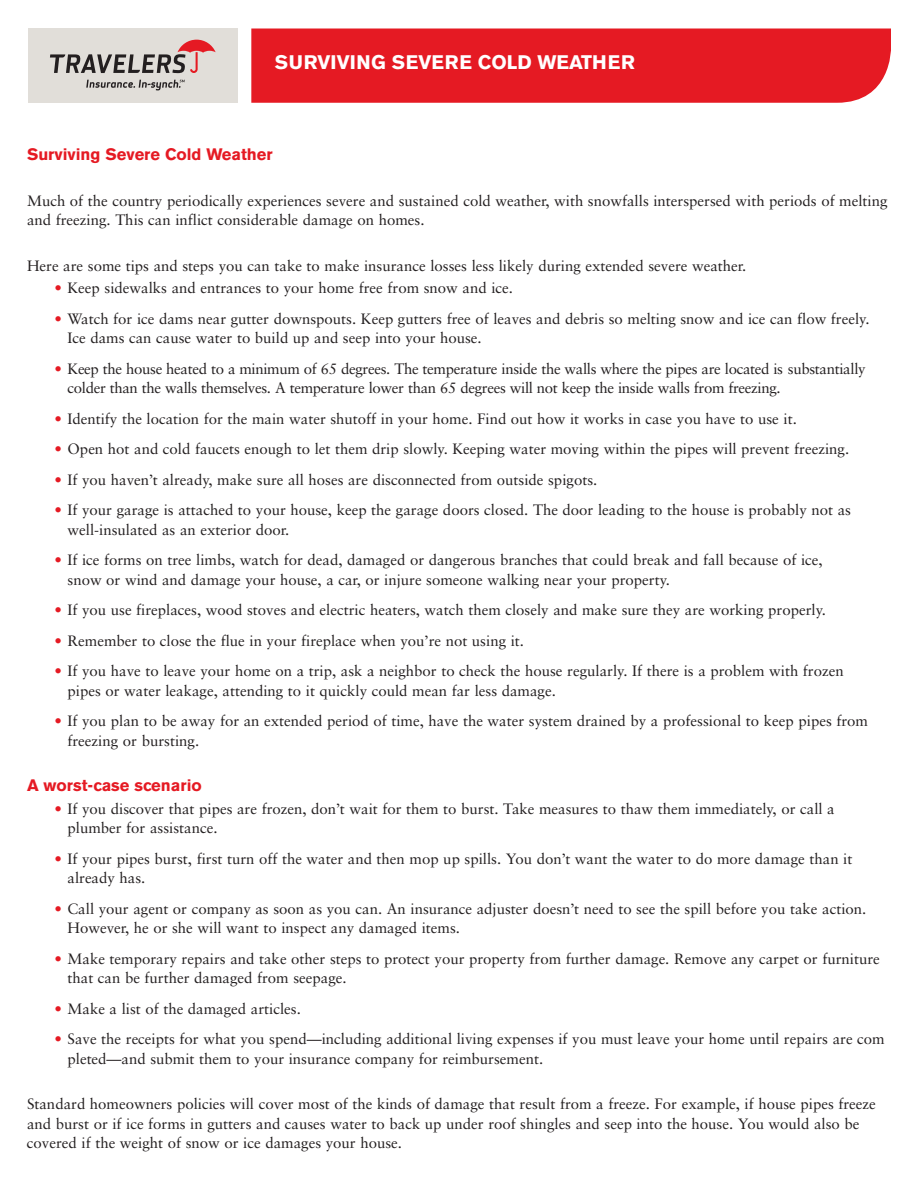
<style>
.page{position:relative;width:918px;height:1188px;background:#fff}
.page>*{position:absolute;margin:0;border:0;box-sizing:border-box;transform-origin:0 0}
.t1{font:700 19.5px "Akzidenz Grotesk BE";color:#fff}
.t2{font:700 16.5px "Akzidenz Grotesk BE";color:#e51a23}
.t3{font:15px/19.5px "Sabon";color:#231f20}
.t4{font:15px/19.5px "Sabon";letter-spacing:-.02em;color:#231f20}
.s1{color:#e51a23}
</style>
<div class="page">
<div style="left:251px;top:28px;width:640px;height:75px;background:#e51a23"></div>
<div style="left:28px;top:29px;width:210px;height:74px;background:#e1ded9"></div>
<svg style="left:50px;top:40px;width:166px;height:33px"></svg>
<svg style="left:86px;top:80px;width:99px;height:10px"></svg>
<h1 class="t1" style="left:275px;top:55px;width:362px">SURVIVING SEVERE COLD WEATHER</h1>
<p class="t2" style="left:27px;top:148px;width:247px">Surviving Severe Cold Weather</p>
<p class="t3" style="left:27px;top:192px;width:862px">Much of the country periodically experiences severe and sustained cold weather, with snowfalls interspersed with periods of melting and freezing. This can inflict considerable damage on homes.</p>
<p class="t3" style="left:27px;top:257px;width:721px">Here are some tips and steps you can take to make insurance losses less likely during extended severe weather.</p>
<p class="t3" style="left:55px;top:280px;width:460px"><span class="s1">•</span> Keep sidewalks and entrances to your home free from snow and ice.</p>
<p class="t3" style="left:68px;top:310px;width:804px;text-indent:-13px"><span class="s1">•</span> Watch for ice dams near gutter downspouts. Keep gutters free of leaves and debris so melting snow and ice can flow freely.<br>Ice dams can cause water to build up and seep into your house.</p>
<p class="t4" style="left:68px;top:360px;width:800px;text-indent:-13px"><span class="s1">•</span> Keep the house heated to a minimum of 65 degrees. The temperature inside the walls where the pipes are located is substantially colder than the walls themselves. A temperature lower than 65 degrees will not keep the inside walls from freezing.</p>
<p class="t3" style="left:55px;top:410px;width:744px"><span class="s1">•</span> Identify the location for the main water shutoff in your home. Find out how it works in case you have to use it.</p>
<p class="t3" style="left:55px;top:440px;width:796px"><span class="s1">•</span> Open hot and cold faucets enough to let them drip slowly. Keeping water moving within the pipes will prevent freezing.</p>
<p class="t3" style="left:55px;top:471px;width:544px"><span class="s1">•</span> If you haven’t already, make sure all hoses are disconnected from outside spigots.</p>
<p class="t3" style="left:68px;top:501px;width:785px;text-indent:-13px"><span class="s1">•</span> If your garage is attached to your house, keep the garage doors closed. The door leading to the house is probably not as well-insulated as an exterior door.</p>
<p class="t3" style="left:68px;top:551px;width:757px;text-indent:-13px"><span class="s1">•</span> If ice forms on tree limbs, watch for dead, damaged or dangerous branches that could break and fall because of ice, snow or wind and damage your house, a car, or injure someone walking near your property.</p>
<p class="t3" style="left:55px;top:601px;width:773px"><span class="s1">•</span> If you use fireplaces, wood stoves and electric heaters, watch them closely and make sure they are working properly.</p>
<p class="t3" style="left:55px;top:632px;width:471px"><span class="s1">•</span> Remember to close the flue in your fireplace when you’re not using it.</p>
<p class="t3" style="left:68px;top:662px;width:778px;text-indent:-13px"><span class="s1">•</span> If you have to leave your home on a trip, ask a neighbor to check the house regularly. If there is a problem with frozen pipes or water leakage, attending to it quickly could mean far less damage.</p>
<p class="t3" style="left:68px;top:712px;width:802px;text-indent:-13px"><span class="s1">•</span> If you plan to be away for an extended period of time, have the water system drained by a professional to keep pipes from freezing or bursting.</p>
<p class="t2" style="left:27px;top:779px;width:176px">A worst-case scenario</p>
<p class="t3" style="left:68px;top:800px;width:769px;text-indent:-13px"><span class="s1">•</span> If you discover that pipes are frozen, don’t wait for them to burst. Take measures to thaw them immediately, or call a plumber for assistance.</p>
<p class="t3" style="left:68px;top:850px;width:786px;text-indent:-13px"><span class="s1">•</span> If your pipes burst, first turn off the water and then mop up spills. You don’t want the water to do more damage than it already has.</p>
<p class="t3" style="left:68px;top:900px;width:800px;text-indent:-13px"><span class="s1">•</span> Call your agent or company as soon as you can. An insurance adjuster doesn’t need to see the spill before you take action.<br>However, he or she will want to inspect any damaged items.</p>
<p class="t3" style="left:68px;top:950px;width:814px;text-indent:-13px"><span class="s1">•</span> Make temporary repairs and take other steps to protect your property from further damage. Remove any carpet or furniture that can be further damaged from seepage.</p>
<p class="t3" style="left:55px;top:1000px;width:248px"><span class="s1">•</span> Make a list of the damaged articles.</p>
<p class="t3" style="left:68px;top:1030px;width:819px;text-indent:-13px"><span class="s1">•</span> Save the receipts for what you spend—including additional living expenses if you must leave your home until repairs are com pleted—and submit them to your insurance company for reimbursement.</p>
<p class="t3" style="left:27px;top:1095px;width:850px">Standard homeowners policies will cover most of the kinds of damage that result from a freeze. For example, if house pipes freeze and burst or if ice forms in gutters and causes water to back up under roof shingles and seep into the house. You would also be covered if the weight of snow or ice damages your house.</p>
</div>
